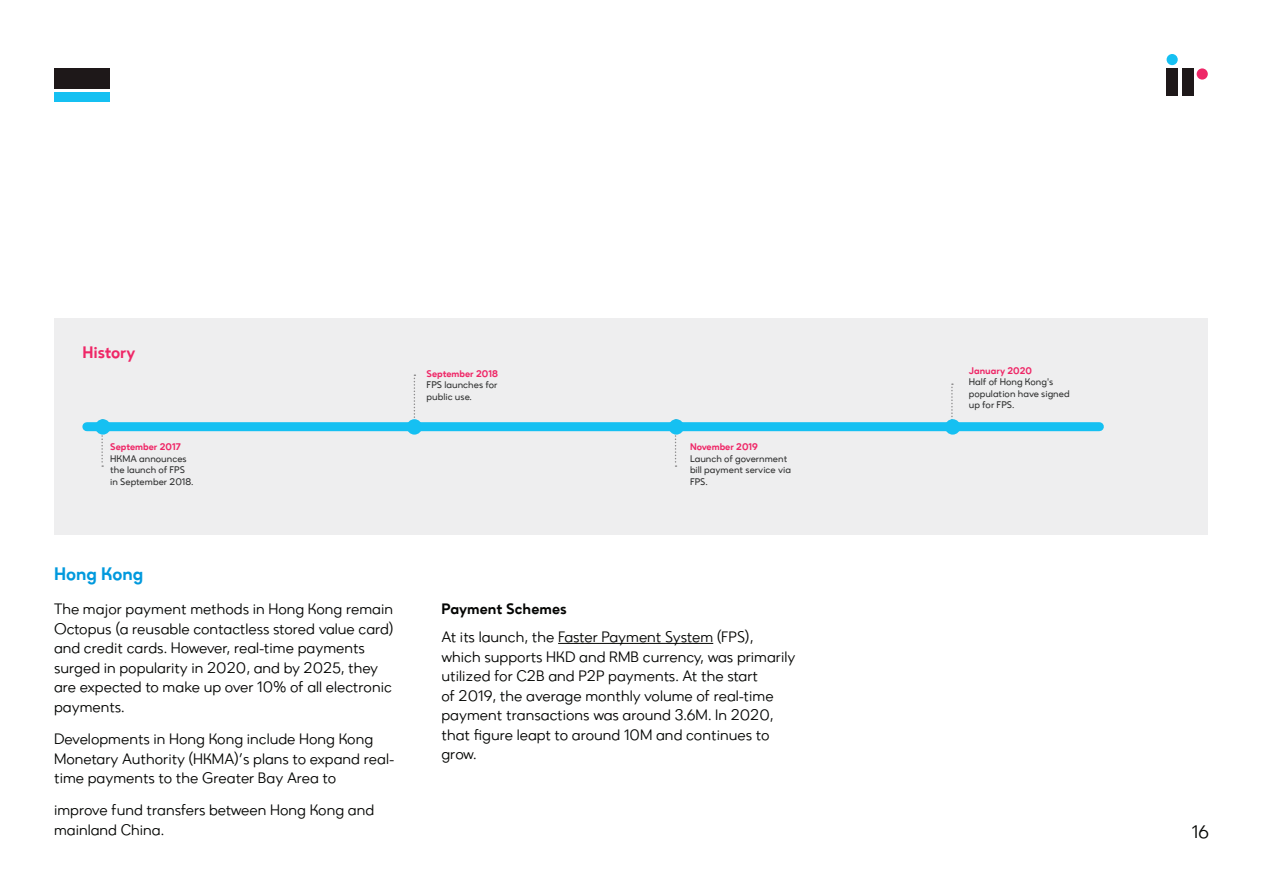
<style>
.page{position:relative;width:1263px;height:893px;background:#fff}
.page>*{position:absolute;margin:0;border:0;box-sizing:border-box;transform-origin:0 0}
.t1{font:18px "Zirkel Regular 5";color:#09d}
.t2{font:18px "Zirkel";color:#040503}
.t3{font:16.5px "Zirkel Regular 5";color:#ee2767}
.t4{font:15px/19.5px "Zirkel";color:#040503}
.t5{font:15px "Zirkel Regular 5";color:#040503}
.t6{font:9.6px/11.6px "Zirkel Regular 2";color:#313232}
.t7{font:9.6px "Zirkel Regular 5";color:#ee2767}
</style>
<div class="page">
<div style="left:1166px;top:54px;width:12px;height:11px;background:#15c0f2;border-radius:50%"></div>
<div style="left:1197px;top:68px;width:11px;height:12px;background:#ee2767;border-radius:50%"></div>
<div style="left:1166px;top:68px;width:12px;height:28px;background:#1e1819"></div>
<div style="left:1182px;top:68px;width:11px;height:28px;background:#1e1819"></div>
<hr style="left:558px;top:643px;width:155px;height:1px;background:#040503">
<div style="left:54px;top:92px;width:56px;height:9px;background:#15c0f2"></div>
<div style="left:54px;top:68px;width:56px;height:20px;background:#1e1819"></div>
<div style="left:54px;top:318px;width:1154px;height:217px;background:#eeeeef"></div>
<svg style="left:101px;top:435px;width:2px;height:32px"></svg>
<svg style="left:675px;top:435px;width:1px;height:32px"></svg>
<svg style="left:951px;top:383px;width:2px;height:34px"></svg>
<svg style="left:414px;top:374px;width:1px;height:44px"></svg>
<div style="left:87px;top:422px;width:1012px;height:9px;background:#15c0f2"></div>
<div style="left:95px;top:419px;width:16px;height:16px;background:#15c0f2;border-radius:50%"></div>
<div style="left:669px;top:419px;width:15px;height:16px;background:#15c0f2;border-radius:50%"></div>
<div style="left:407px;top:419px;width:15px;height:16px;background:#15c0f2;border-radius:50%"></div>
<div style="left:945px;top:419px;width:15px;height:16px;background:#15c0f2;border-radius:50%"></div>
<p class="t3" style="left:82px;top:342px;width:54px">History</p>
<p class="t7" style="left:110px;top:441px;width:72px">September 2017</p>
<p class="t6" style="left:110px;top:452px;width:85px">HKMA announces the launch of FPS in September 2018.</p>
<p class="t1" style="left:54px;top:563px;width:91px">Hong Kong</p>
<p class="t4" style="left:54px;top:599px;width:341px">The major payment methods in Hong Kong remain Octopus (a reusable contactless stored value card) and credit cards. However, real-time payments surged in popularity in 2020, and by 2025, they are expected to make up over 10% of all electronic payments.</p>
<p class="t4" style="left:54px;top:729px;width:342px">Developments in Hong Kong include Hong Kong<br>Monetary Authority (HKMA)’s plans to expand real&shy;time payments to the Greater Bay Area to</p>
<p class="t4" style="left:54px;top:800px;width:322px">improve fund transfers between Hong Kong and mainland China.</p>
<p class="t7" style="left:427px;top:368px;width:73px">September 2018</p>
<p class="t6" style="left:427px;top:379px;width:72px">FPS launches for public use.</p>
<p class="t7" style="left:690px;top:441px;width:69px">November 2019</p>
<p class="t6" style="left:690px;top:452px;width:103px">Launch of government bill payment service via<br>FPS.</p>
<p class="t5" style="left:441px;top:600px;width:127px">Payment Schemes</p>
<p class="t4" style="left:441px;top:627px;width:355px">At its launch, the Faster Payment System (FPS), which supports HKD and RMB currency, was primarily utilized for C2B and P2P payments. At the start<br>of 2019, the average monthly volume of real-time payment transactions was around 3.6M. In 2020, that figure leapt to around 10M and continues to grow.</p>
<p class="t7" style="left:969px;top:365px;width:65px">January 2020</p>
<p class="t6" style="left:969px;top:376px;width:102px">Half of Hong Kong's population have signed up for FPS.</p>
<p class="t2" style="left:1192px;top:821px;width:19px">16</p>
</div>
